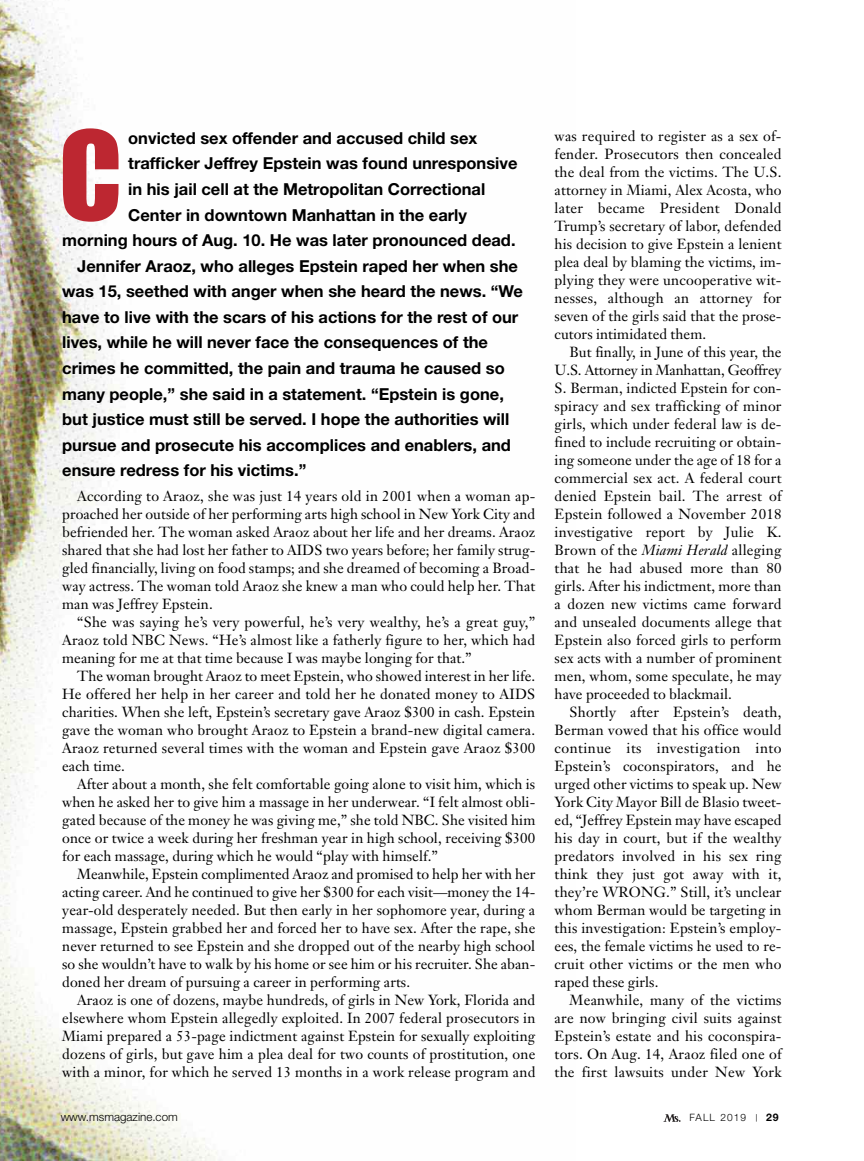
<style>
.page{position:relative;width:864px;height:1161px;background:#fff}
.page>*{position:absolute;margin:0;border:0;box-sizing:border-box;transform-origin:0 0}
.t1{font:113.25px "Impact";color:#bd2731}
.t2{font:700 16.5px "Helvetica Neue LT Std";color:#000}
.t3{font:14.4px/18px "Janson Text";letter-spacing:.005em;color:#000;text-align:justify}
.t4{font:300 11.7px "Helvetica Neue LT Std";color:#000}
.t5{font:300 10.2px "Helvetica Neue LT Std";letter-spacing:.11em;color:#000}
.s1{font-style:italic}
.s2{font-weight:400;font-size:7.5px}
.s3{font-weight:700;font-size:10.5px}
</style>
<div class="page">
<img style="left:0;top:0;width:221px;height:1161px">
<svg style="left:663px;top:1114px;width:18px;height:8px"></svg>
<h1 class="t1" style="left:59px;top:114px;width:65px">C</h1>
<p class="t2" style="left:128px;top:132px;width:351px">onvicted sex offender and accused child sex</p>
<p class="t2" style="left:128px;top:158px;width:391px">trafficker Jeffrey epstein was found unresponsive</p>
<p class="t2" style="left:128px;top:183px;width:359px">in his jail cell at the Metropolitan Correctional</p>
<p class="t2" style="left:128px;top:209px;width:341px">Center in downtown Manhattan in the early</p>
<p class="t2" style="left:62px;top:234px;width:455px">morning hours of aug. 10. He was later pronounced dead.</p>
<p class="t2" style="left:77px;top:260px;width:442px">Jennifer araoz, who alleges epstein raped her when she</p>
<p class="t2" style="left:62px;top:286px;width:462px">was 15, seethed with anger when she heard the news. “We</p>
<p class="t2" style="left:62px;top:311px;width:458px">have to live with the scars of his actions for the rest of our</p>
<p class="t2" style="left:62px;top:337px;width:427px">lives, while he will never face the consequences of the</p>
<p class="t2" style="left:62px;top:362px;width:444px">crimes he committed, the pain and trauma he caused so</p>
<p class="t2" style="left:62px;top:388px;width:443px">many people,” she said in a statement. “epstein is gone,</p>
<p class="t2" style="left:62px;top:413px;width:449px">but justice must still be served. i hope the authorities will</p>
<p class="t2" style="left:62px;top:439px;width:450px">pursue and prosecute his accomplices and enablers, and</p>
<p class="t2" style="left:62px;top:465px;width:246px">ensure redress for his victims.”</p>
<p class="t3" style="left:62px;top:488px;width:475px;text-indent:15px">According to Araoz, she was just 14 years old in 2001 when a woman ap&shy;proached her outside of her performing arts high school in New York City and befriended her. The woman asked Araoz about her life and her dreams. Araoz shared that she had lost her father to AIDS two years before; her family strug&shy;gled financially, living on food stamps; and she dreamed of becoming a Broad&shy;way actress. The woman told Araoz she knew a man who could help her. That man was Jeffrey Epstein.</p>
<p class="t3" style="left:62px;top:614px;width:475px;text-indent:15px">“She was saying he’s very powerful, he’s very wealthy, he’s a great guy,” Araoz told NBC News. “He’s almost like a fatherly figure to her, which had meaning for me at that time because I was maybe longing for that.”</p>
<p class="t3" style="left:62px;top:668px;width:475px;text-indent:15px">The woman brought Araoz to meet Epstein, who showed interest in her life.<br>He offered her help in her career and told her he donated money to AIDS charities. When she left, Epstein’s secretary gave Araoz $300 in cash. Epstein gave the woman who brought Araoz to Epstein a brand-new digital camera.<br>Araoz returned several times with the woman and Epstein gave Araoz $300 each time.</p>
<p class="t3" style="left:62px;top:776px;width:475px;text-indent:15px">After about a month, she felt comfortable going alone to visit him, which is when he asked her to give him a massage in her underwear. “I felt almost obli&shy;gated because of the money he was giving me,” she told NBC. She visited him once or twice a week during her freshman year in high school, receiving $300 for each massage, during which he would “play with himself.”</p>
<p class="t3" style="left:62px;top:866px;width:475px;text-indent:15px">Meanwhile, Epstein complimented Araoz and promised to help her with her acting career. And he continued to give her $300 for each visit—money the 14- year-old desperately needed. But then early in her sophomore year, during a massage, Epstein grabbed her and forced her to have sex. After the rape, she never returned to see Epstein and she dropped out of the nearby high school so she wouldn’t have to walk by his home or see him or his recruiter. She aban&shy;doned her dream of pursuing a career in performing arts.</p>
<p class="t3" style="left:62px;top:992px;width:475px;text-indent:15px">Araoz is one of dozens, maybe hundreds, of girls in New York, Florida and elsewhere whom Epstein allegedly exploited. In 2007 federal prosecutors in Miami prepared a 53-page indictment against Epstein for sexually exploiting dozens of girls, but gave him a plea deal for two counts of prostitution, one with a minor, for which he served 13 months in a work release program and</p>
<p class="t3" style="left:555px;top:128px;width:228px">was required to register as a sex of&shy;fender. Prosecutors then concealed the deal from the victims. The U.S. attorney in Miami, Alex Acosta, who later became President Donald Trump’s secretary of labor, defended his decision to give Epstein a lenient plea deal by blaming the victims, im&shy;plying they were uncooperative wit&shy;nesses, although an attorney for seven of the girls said that the prose&shy;cutors intimidated them.</p>
<p class="t3" style="left:555px;top:344px;width:228px;text-indent:15px">But finally, in June of this year, the U.S. Attorney in Manhattan, Geoffrey S. Berman, indicted Epstein for con&shy;spiracy and sex trafficking of minor girls, which under federal law is de&shy;fined to include recruiting or obtain&shy;ing someone under the age of 18 for a commercial sex act. A federal court denied Epstein bail. The arrest of Epstein followed a November 2018 investigative report by Julie K.<br>Brown of the <span class="s1">Miami Herald</span> alleging that he had abused more than 80 girls. After his indictment, more than a dozen new victims came forward and unsealed documents allege that Epstein also forced girls to perform sex acts with a number of prominent men, whom, some speculate, he may have proceeded to blackmail.</p>
<p class="t3" style="left:555px;top:704px;width:228px;text-indent:15px">Shortly after Epstein’s death, Berman vowed that his office would continue its investigation into Epstein’s coconspirators, and he urged other victims to speak up. New York City Mayor Bill de Blasio tweet&shy;ed, “Jeffrey Epstein may have escaped his day in court, but if the wealthy predators involved in his sex ring think they just got away with it, they’re WRONG.” Still, it’s unclear whom Berman would be targeting in this investigation: Epstein’s employ&shy;ees, the female victims he used to re&shy;cruit other victims or the men who raped these girls.</p>
<p class="t3" style="left:555px;top:992px;width:228px;text-indent:15px">Meanwhile, many of the victims are now bringing civil suits against Epstein’s estate and his coconspira&shy;tors. On Aug. 14, Araoz filed one of the first lawsuits under New York</p>
<p class="t4" style="left:61px;top:1113px;width:119px">www.msmagazine.com</p>
<p class="t5" style="left:690px;top:1114px;width:91px">FALL 2019 <span class="s2">|</span> <span class="s3">29</span></p>
</div>
